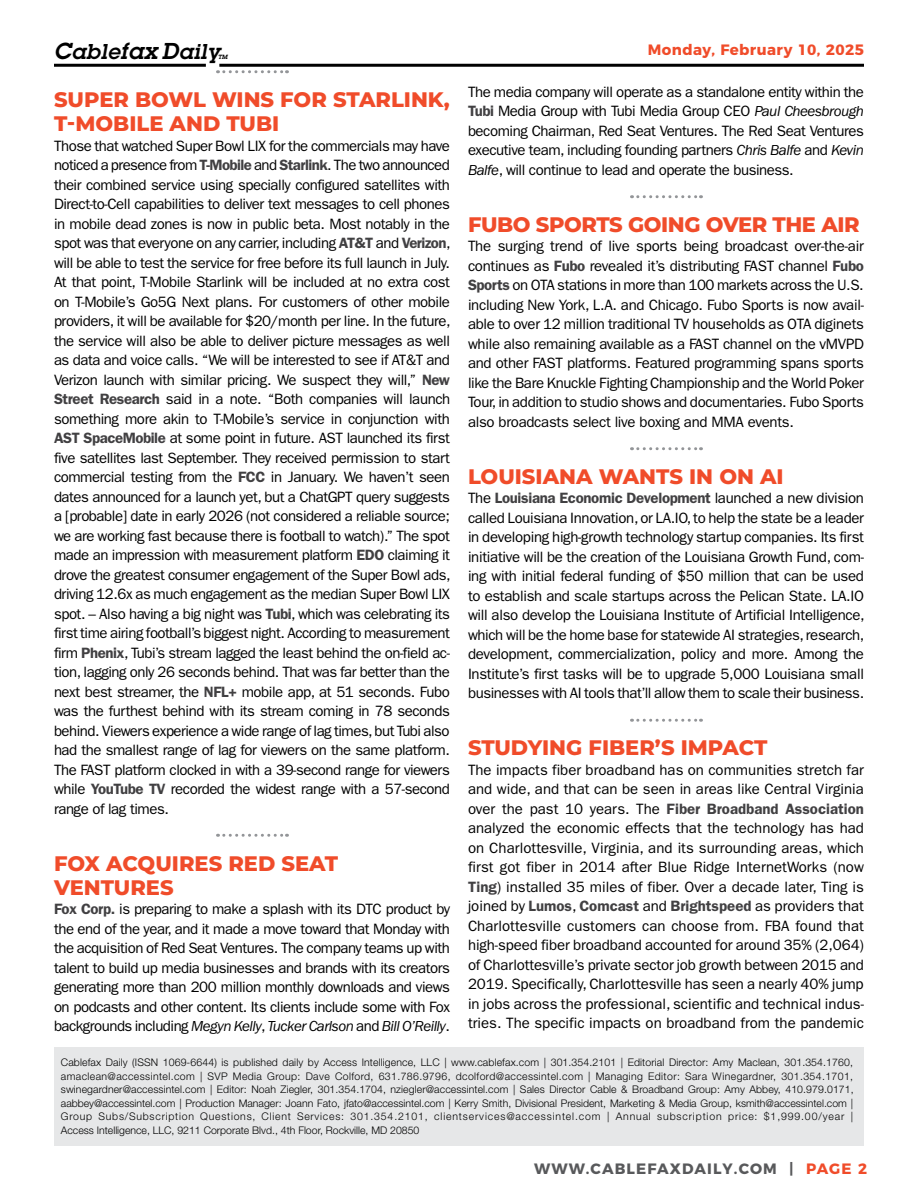
<style>
.page{position:relative;width:918px;height:1188px;background:#fff}
.page>*{position:absolute;margin:0;border:0;box-sizing:border-box;transform-origin:0 0}
.t1{font:800 21px/24px "Montserrat";color:#f04c2a}
.t2{font:800 21px "Montserrat";letter-spacing:-.02em;color:#f04c2a}
.t3{font:italic 600 21px "Lubalin Graph Std";letter-spacing:.03em;color:#000}
.t4{font:15px/19.5px "ITC Franklin Gothic Std";letter-spacing:-.03em;color:#000;text-align:justify}
.t5{font:700 15px "Montserrat";letter-spacing:.075em;color:#58595b}
.t6{font:700 15px "Montserrat";letter-spacing:.025em;color:#f04c2a}
.t7{font:300 10.5px/13.5px "Helvetica Neue LT Std";color:#000;text-align:justify}
.t8{font:italic 600 6px "Lubalin Graph Std";color:#000}
.s1{font-size:22.5px}
.s2{font-weight:600;color:#414042}
.s3{font-style:italic}
.s4{color:#f04c2a}
</style>
<div class="page">
<div style="left:54px;top:1047px;width:810px;height:98px;background:#e6e7e8"></div>
<hr style="left:219px;top:64px;width:645px;height:3px;background:#000">
<hr style="left:54px;top:64px;width:152px;height:3px;background:#000">
<svg style="left:218px;top:70px;width:69px;height:3px"></svg>
<svg style="left:218px;top:834px;width:69px;height:3px"></svg>
<svg style="left:632px;top:195px;width:69px;height:3px"></svg>
<svg style="left:632px;top:447px;width:69px;height:3px"></svg>
<svg style="left:632px;top:719px;width:69px;height:3px"></svg>
<h1 class="t3" style="left:54px;top:38px;width:167px"><span class="s1">C</span>able<span class="s1">fax D</span>aily</h1>
<p class="t8" style="left:218px;top:53px;width:11px">TM</p>
<p class="t6" style="left:648px;top:38px;width:218px">Monday, February 10, 2025</p>
<h1 class="t1" style="left:54px;top:86px;width:397px">SUPER BOWL WINS FOR STARLINK,<br>T-MOBILE AND TUBI</h1>
<p class="t4" style="left:54px;top:136px;width:398px">Those that watched Super Bowl LIX for the commercials may have noticed a presence from <span class="s2">T-Mobile</span> and <span class="s2">Starlink</span>. The two announced their combined service using specially configured satellites with Direct-to-Cell capabilities to deliver text messages to cell phones in mobile dead zones is now in public beta. Most notably in the spot was that everyone on any carrier, including <span class="s2">AT&amp;T</span> and <span class="s2">Verizon</span>, will be able to test the service for free before its full launch in July.<br>At that point, T-Mobile Starlink will be included at no extra cost on T-Mobile’s Go5G Next plans. For customers of other mobile providers, it will be available for $20/month per line. In the future, the service will also be able to deliver picture messages as well as data and voice calls. “We will be interested to see if AT&amp;T and Verizon launch with similar pricing. We suspect they will,” <span class="s2">New Street Research</span> said in a note. “Both companies will launch something more akin to T-Mobile’s service in conjunction with <span class="s2">AST SpaceMobile</span> at some point in future. AST launched its first five satellites last September. They received permission to start commercial testing from the <span class="s2">FCC</span> in January. We haven’t seen dates announced for a launch yet, but a ChatGPT query suggests a [probable] date in early 2026 (not considered a reliable source; we are working fast because there is football to watch).” The spot made an impression with measurement platform <span class="s2">EDO</span> claiming it drove the greatest consumer engagement of the Super Bowl ads, driving 12.6x as much engagement as the median Super Bowl LIX spot. – Also having a big night was <span class="s2">Tubi</span>, which was celebrating its first time airing football’s biggest night. According to measurement firm <span class="s2">Phenix</span>, Tubi’s stream lagged the least behind the on-field ac&shy;tion, lagging only 26 seconds behind. That was far better than the next best streamer, the <span class="s2">NFL+</span> mobile app, at 51 seconds. Fubo was the furthest behind with its stream coming in 78 seconds behind. Viewers experience a wide range of lag times, but Tubi also had the smallest range of lag for viewers on the same platform.<br>The FAST platform clocked in with a 39-second range for viewers while <span class="s2">YouTube TV</span> recorded the widest range with a 57-second range of lag times.</p>
<h1 class="t1" style="left:54px;top:850px;width:286px">FOX ACQUIRES RED SEAT<br>VENTURES</h1>
<p class="t4" style="left:54px;top:899px;width:398px"><span class="s2">Fox Corp.</span> is preparing to make a splash with its DTC product by the end of the year, and it made a move toward that Monday with the acquisition of Red Seat Ventures. The company teams up with talent to build up media businesses and brands with its creators generating more than 200 million monthly downloads and views on podcasts and other content. Its clients include some with Fox backgrounds including <span class="s3">Megyn Kelly</span>, <span class="s3">Tucker Carlson</span> and <span class="s3">Bill O’Reilly</span>.</p>
<p class="t4" style="left:468px;top:82px;width:398px">The media company will operate as a standalone entity within the <span class="s2">Tubi</span> Media Group with Tubi Media Group CEO <span class="s3">Paul Cheesbrough </span>becoming Chairman, Red Seat Ventures. The Red Seat Ventures executive team, including founding partners <span class="s3">Chris Balfe</span> and <span class="s3">Kevin Balfe</span>, will continue to lead and operate the business.</p>
<h1 class="t2" style="left:468px;top:209px;width:393px">FUBO SPORTS GOING OVER THE AIR</h1>
<p class="t4" style="left:468px;top:237px;width:398px">The surging trend of live sports being broadcast over-the-air continues as <span class="s2">Fubo</span> revealed it’s distributing FAST channel <span class="s2">Fubo Sports</span> on OTA stations in more than 100 markets across the U.S. including New York, L.A. and Chicago. Fubo Sports is now avail&shy;able to over 12 million traditional TV households as OTA diginets while also remaining available as a FAST channel on the vMVPD and other FAST platforms. Featured programming spans sports like the Bare Knuckle Fighting Championship and the World Poker Tour, in addition to studio shows and documentaries. Fubo Sports also broadcasts select live boxing and MMA events.</p>
<h1 class="t1" style="left:468px;top:463px;width:317px">LOUISIANA WANTS IN ON AI</h1>
<p class="t4" style="left:468px;top:489px;width:398px">The <span class="s2">Louisiana Economic Development</span> launched a new division called Louisiana Innovation, or LA.IO, to help the state be a leader in developing high-growth technology startup companies. Its first initiative will be the creation of the Louisiana Growth Fund, com&shy;ing with initial federal funding of $50 million that can be used to establish and scale startups across the Pelican State. LA.IO will also develop the Louisiana Institute of Artificial Intelligence, which will be the home base for statewide AI strategies, research, development, commercialization, policy and more. Among the Institute’s first tasks will be to upgrade 5,000 Louisiana small businesses with AI tools that’ll allow them to scale their business.</p>
<h1 class="t1" style="left:468px;top:735px;width:301px">STUDYING FIBER’S IMPACT</h1>
<p class="t4" style="left:468px;top:760px;width:398px">The impacts fiber broadband has on communities stretch far and wide, and that can be seen in areas like Central Virginia over the past 10 years. The <span class="s2">Fiber Broadband Association </span>analyzed the economic effects that the technology has had on Charlottesville, Virginia, and its surrounding areas, which first got fiber in 2014 after Blue Ridge InternetWorks (now <span class="s2">Ting</span>) installed 35 miles of fiber. Over a decade later, Ting is joined by <span class="s2">Lumos</span>, <span class="s2">Comcast</span> and <span class="s2">Brightspeed</span> as providers that Charlottesville customers can choose from. FBA found that high-speed fiber broadband accounted for around 35% (2,064) of Charlottesville’s private sector job growth between 2015 and 2019. Specifically, Charlottesville has seen a nearly 40% jump in jobs across the professional, scientific and technical indus&shy;tries. The specific impacts on broadband from the pandemic</p>
<p class="t7" style="left:61px;top:1055px;width:794px">Cablefax Daily (ISSN 1069-6644) is published daily by Access Intelligence, LLC | www.cablefax.com | 301.354.2101 | Editorial Director: Amy Maclean, 301.354.1760, amaclean@accessintel.com | SVP Media Group: Dave Colford, 631.786.9796, dcolford@accessintel.com | Managing Editor: Sara Winegardner, 301.354.1701, swinegardner@accessintel.com | Editor: Noah Ziegler, 301.354.1704, nziegler@accessintel.com | Sales Director Cable &amp; Broadband Group: Amy Abbey, 410.979.0171, aabbey@accessintel.com | Production Manager: Joann Fato, jfato@accessintel.com | Kerry Smith, Divisional President, Marketing &amp; Media Group, ksmith@accessintel.com | Group Subs/Subscription Questions, Client Services: 301.354.2101, clientservices@accessintel.com | Annual subscription price: $1,999.00/year | Access Intelligence, LLC, 9211 Corporate Blvd., 4th Floor, Rockville, MD 20850</p>
<p class="t5" style="left:534px;top:1156px;width:335px">WWW.CABLEFAXDAILY.COM | <span class="s4">PAGE 2</span></p>
</div>
